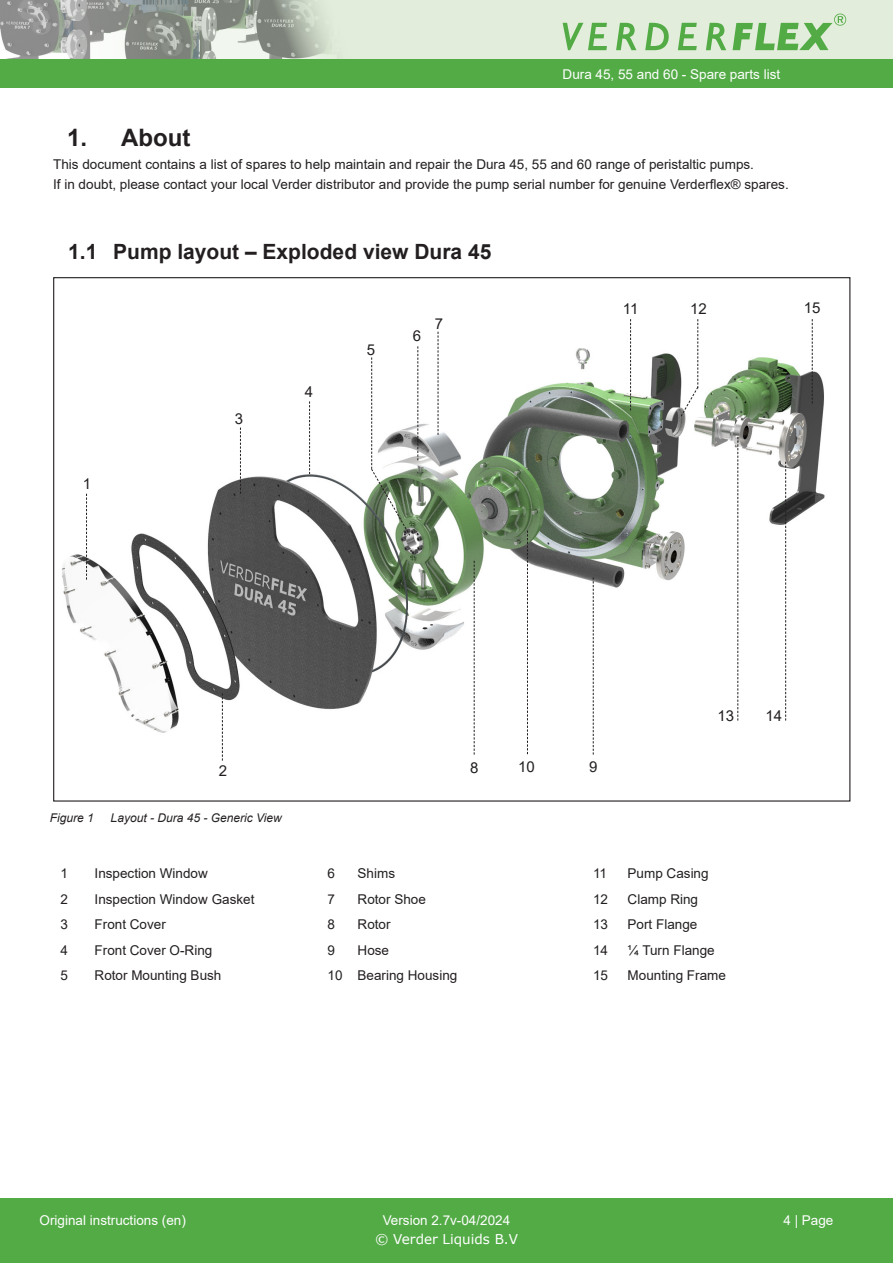
<style>
.page{position:relative;width:893px;height:1263px;background:#fff}
.page>*{position:absolute;margin:0;border:0;box-sizing:border-box;transform-origin:0 0}
.t1{font:700 24px "Arial";color:#231f20}
.t2{font:700 21px "Arial";color:#231f20}
.t3{font:15px "Arial";color:#231f20}
.t4{font:13.5px "Arial";color:#231f20}
.t5{font:13.5px "Arial";color:#fff}
.t6{font:13.5px "Verdana";color:#fff}
.t7{font:italic 12px "Arial";color:#231f20}
</style>
<div class="page">
<div style="left:0;top:1198px;width:893px;height:65px;background:#53ab46"></div>
<div style="left:36px;top:0;width:857px;height:59px;background:#e2eedb"></div>
<div style="left:0;top:60px;width:893px;height:28px;background:#53ab46"></div>
<svg style="left:0;top:0;width:697px;height:60px"></svg>
<svg style="left:706px;top:23px;width:20px;height:27px"></svg>
<svg style="left:733px;top:14px;width:113px;height:36px"></svg>
<img style="left:62px;top:348px;width:763px;height:387px">
<svg style="left:86px;top:494px;width:1px;height:86px"></svg>
<svg style="left:222px;top:693px;width:1px;height:68px"></svg>
<svg style="left:240px;top:428px;width:1px;height:66px"></svg>
<svg style="left:309px;top:401px;width:1px;height:73px"></svg>
<svg style="left:474px;top:561px;width:1px;height:194px"></svg>
<svg style="left:593px;top:577px;width:1px;height:178px"></svg>
<svg style="left:417px;top:346px;width:1px;height:114px"></svg>
<svg style="left:737px;top:437px;width:1px;height:283px"></svg>
<svg style="left:785px;top:462px;width:1px;height:258px"></svg>
<svg style="left:812px;top:319px;width:1px;height:84px"></svg>
<svg style="left:438px;top:332px;width:1px;height:103px"></svg>
<svg style="left:630px;top:319px;width:1px;height:91px"></svg>
<svg style="left:370px;top:357px;width:41px;height:179px"></svg>
<svg style="left:680px;top:319px;width:19px;height:98px"></svg>
<svg style="left:527px;top:530px;width:1px;height:224px"></svg>
<p class="t5" style="left:563px;top:65px;width:219px">Dura 45, 55 and 60 - Spare parts list</p>
<p class="t1" style="left:67px;top:121px;width:125px">1. About</p>
<p class="t4" style="left:53px;top:155px;width:702px">This document contains a list of spares to help maintain and repair the Dura 45, 55 and 60 range of peristaltic pumps.</p>
<p class="t4" style="left:53px;top:175px;width:737px">If in doubt, please contact your local Verder distributor and provide the pump serial number for genuine Verderflex® spares.</p>
<p class="t2" style="left:68px;top:237px;width:425px">1.1 Pump layout – Exploded view Dura 45</p>
<p class="t3" style="left:83px;top:473px;width:10px">1</p>
<p class="t3" style="left:235px;top:409px;width:10px">3</p>
<p class="t3" style="left:305px;top:382px;width:10px">4</p>
<p class="t3" style="left:367px;top:340px;width:10px">5</p>
<p class="t3" style="left:413px;top:325px;width:10px">6</p>
<p class="t3" style="left:435px;top:313px;width:10px">7</p>
<p class="t3" style="left:623px;top:299px;width:17px">11</p>
<p class="t3" style="left:690px;top:298px;width:18px">12</p>
<p class="t3" style="left:804px;top:297px;width:18px">15</p>
<p class="t3" style="left:219px;top:761px;width:10px">2</p>
<p class="t7" style="left:50px;top:810px;width:46px">Figure 1</p>
<p class="t7" style="left:111px;top:810px;width:173px">Layout - Dura 45 - Generic View</p>
<p class="t3" style="left:470px;top:757px;width:10px">8</p>
<p class="t3" style="left:589px;top:756px;width:10px">9</p>
<p class="t3" style="left:518px;top:756px;width:18px">10</p>
<p class="t3" style="left:718px;top:705px;width:18px">13</p>
<p class="t3" style="left:765px;top:705px;width:18px">14</p>
<p class="t4" style="left:61px;top:864px;width:9px">1</p>
<p class="t4" style="left:95px;top:864px;width:115px">Inspection Window</p>
<p class="t4" style="left:328px;top:864px;width:9px">6</p>
<p class="t4" style="left:358px;top:864px;width:39px">Shims</p>
<p class="t4" style="left:593px;top:864px;width:16px">11</p>
<p class="t4" style="left:628px;top:864px;width:83px">Pump Casing</p>
<p class="t4" style="left:61px;top:889px;width:9px">2</p>
<p class="t4" style="left:95px;top:889px;width:161px">Inspection Window Gasket</p>
<p class="t4" style="left:328px;top:889px;width:9px">7</p>
<p class="t4" style="left:358px;top:889px;width:70px">Rotor Shoe</p>
<p class="t4" style="left:593px;top:889px;width:17px">12</p>
<p class="t4" style="left:628px;top:889px;width:72px">Clamp Ring</p>
<p class="t4" style="left:61px;top:915px;width:9px">3</p>
<p class="t4" style="left:95px;top:915px;width:73px">Front Cover</p>
<p class="t4" style="left:328px;top:915px;width:9px">8</p>
<p class="t4" style="left:358px;top:915px;width:35px">Rotor</p>
<p class="t4" style="left:593px;top:915px;width:17px">13</p>
<p class="t4" style="left:628px;top:915px;width:71px">Port Flange</p>
<p class="t4" style="left:61px;top:940px;width:9px">4</p>
<p class="t4" style="left:95px;top:940px;width:119px">Front Cover O-Ring</p>
<p class="t4" style="left:328px;top:940px;width:9px">9</p>
<p class="t4" style="left:358px;top:940px;width:33px">Hose</p>
<p class="t4" style="left:593px;top:940px;width:17px">14</p>
<p class="t4" style="left:628px;top:940px;width:89px">¼ Turn Flange</p>
<p class="t4" style="left:61px;top:966px;width:9px">5</p>
<p class="t4" style="left:95px;top:966px;width:128px">Rotor Mounting Bush</p>
<p class="t4" style="left:328px;top:966px;width:131px">10 Bearing Housing</p>
<p class="t4" style="left:593px;top:966px;width:17px">15</p>
<p class="t4" style="left:628px;top:966px;width:100px">Mounting Frame</p>
<p class="t5" style="left:40px;top:1211px;width:148px">Original instructions (en)</p>
<p class="t5" style="left:383px;top:1211px;width:129px">Version 2.7v-04/2024</p>
<p class="t5" style="left:783px;top:1211px;width:52px">4 | Page</p>
<p class="t6" style="left:375px;top:1230px;width:144px">© Verder Liquids B.V</p>
</div>
